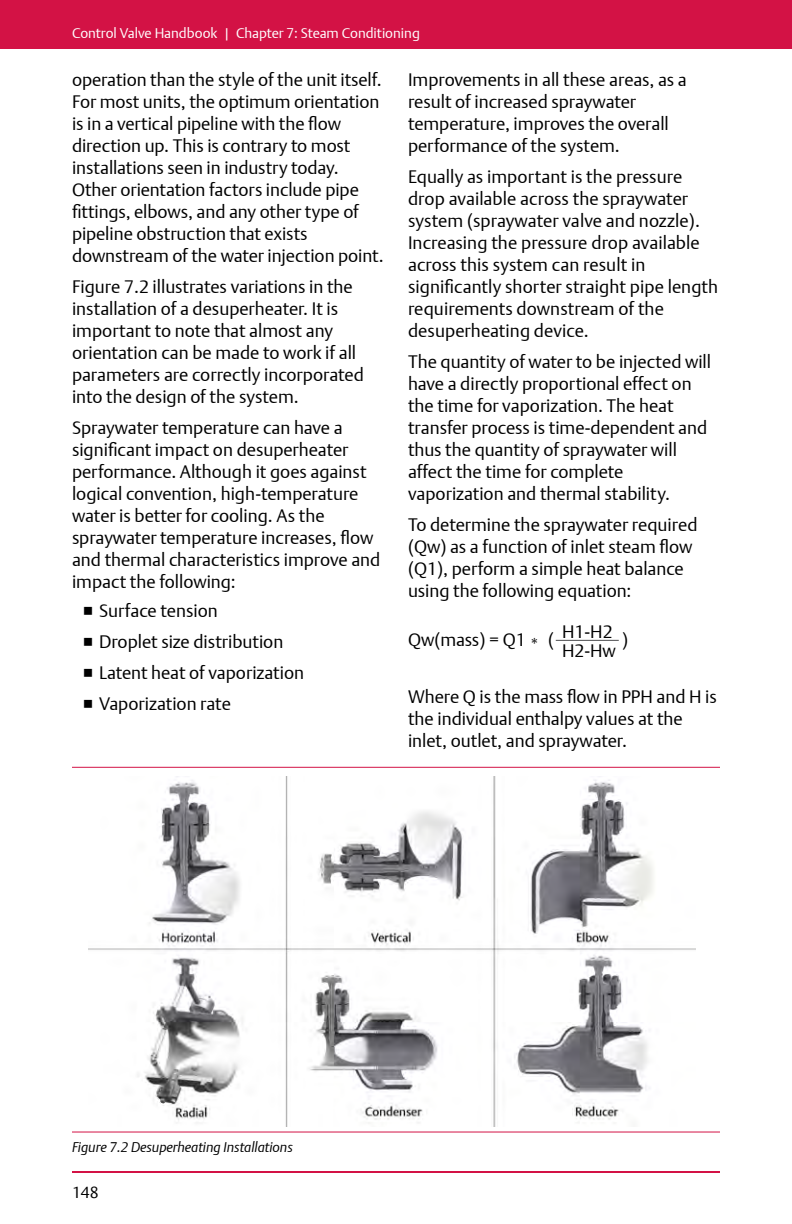
<style>
.page{position:relative;width:792px;height:1224px;background:#fff}
.page>*{position:absolute;margin:0;border:0;box-sizing:border-box;transform-origin:0 0}
.t1{font:300 18px/22px "DTL Argo T";color:#000}
.t2{font:300 16px "DTL Argo T";color:#000}
.t3{font:300 14px "DTL Argo T";color:#fff}
.t4{font:italic 300 14px "DTL Argo T";color:#000}
</style>
<div class="page">
<hr style="left:72px;top:1171px;width:648px;height:2px;background:#d31245">
<div style="left:0;top:0;width:792px;height:49px;background:#d31245"></div>
<hr style="left:556px;top:640px;width:63px;height:1px;background:#4d4d4f">
<img style="left:88px;top:776px;width:608px;height:350px">
<hr style="left:72px;top:1132px;width:648px;height:1px;background:#d31245">
<hr style="left:72px;top:767px;width:648px;height:1px;background:#d31245">
<p class="t3" style="left:72px;top:25px;width:349px">Control Valve Handbook | Chapter 7: Steam Conditioning</p>
<p class="t1" style="left:72px;top:68px;width:313px">operation than the style of the unit itself.<br>For most units, the optimum orientation is in a vertical pipeline with the flow direction up. This is contrary to most installations seen in industry today.<br>Other orientation factors include pipe fittings, elbows, and any other type of pipeline obstruction that exists downstream of the water injection point.</p>
<p class="t1" style="left:72px;top:275px;width:294px">Figure 7.2 illustrates variations in the installation of a desuperheater. It is important to note that almost any orientation can be made to work if all parameters are correctly incorporated into the design of the system.</p>
<p class="t1" style="left:72px;top:416px;width:310px">Spraywater temperature can have a significant impact on desuperheater performance. Although it goes against logical convention, high-temperature water is better for cooling. As the spraywater temperature increases, flow and thermal characteristics improve and impact the following:</p>
<p class="t1" style="left:99px;top:595px;width:207px;line-height:31px">Surface tension<br>Droplet size distribution<br>Latent heat of vaporization<br>Vaporization rate</p>
<p class="t1" style="left:408px;top:68px;width:280px">Improvements in all these areas, as a result of increased spraywater temperature, improves the overall performance of the system.</p>
<p class="t1" style="left:408px;top:165px;width:312px">Equally as important is the pressure drop available across the spraywater system (spraywater valve and nozzle).<br>Increasing the pressure drop available across this system can result in significantly shorter straight pipe length requirements downstream of the desuperheating device.</p>
<p class="t1" style="left:408px;top:350px;width:305px">The quantity of water to be injected will have a directly proportional effect on the time for vaporization. The heat transfer process is time-dependent and thus the quantity of spraywater will affect the time for complete vaporization and thermal stability.</p>
<p class="t1" style="left:408px;top:513px;width:291px">To determine the spraywater required (Qw) as a function of inlet steam flow (Q1), perform a simple heat balance using the following equation:</p>
<p class="t1" style="left:408px;top:628px;width:148px">Qw(mass) = Q1 * (</p>
<p class="t1" style="left:622px;top:628px;width:8px">)</p>
<p class="t1" style="left:562px;top:622px;width:55px;line-height:19.2px">H1-H2<br>H2-Hw</p>
<p class="t1" style="left:408px;top:685px;width:310px">Where Q is the mass flow in PPH and H is the individual enthalpy values at the inlet, outlet, and spraywater.</p>
<p class="t4" style="left:72px;top:1139px;width:222px">Figure 7.2 Desuperheating Installations</p>
<p class="t2" style="left:72px;top:1182px;width:28px">148</p>
</div>
